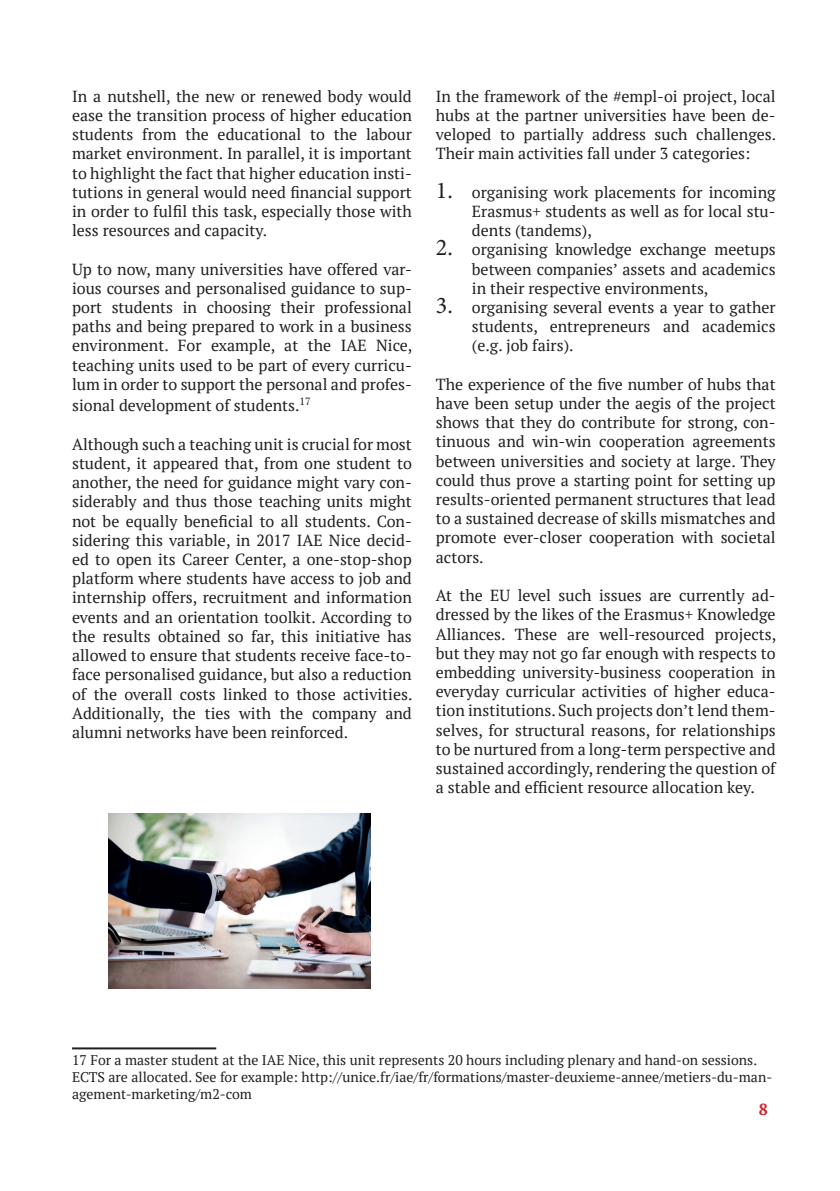
<style>
.page{position:relative;width:840px;height:1191px;background:#fff}
.page>*{position:absolute;margin:0;border:0;box-sizing:border-box;transform-origin:0 0}
.t1{font:16px/19.2px "PT Serif";color:#231f20;text-align:justify}
.t2{font:700 16px "PT Serif";color:#d1232a}
.Footnotes{font:14px/16.8px "PT Serif";color:#231f20}
.s1{font-family:"Minion Pro";font-size:24px}
</style>
<div class="page">
<hr style="left:72px;top:1047px;width:144px;height:2px;background:#231f20">
<img style="left:108px;top:813px;width:262px;height:175px">
<p class="t1" style="left:72px;top:86px;width:341px">In a nutshell, the new or renewed body would ease the transition process of higher education students from the educational to the labour market environment. In parallel, it is important to highlight the fact that higher education insti&shy;tutions in general would need financial support in order to fulfil this task, especially those with less resources and capacity.</p>
<p class="t1" style="left:72px;top:259px;width:342px">Up to now, many universities have offered var&shy;ious courses and personalised guidance to sup&shy;port students in choosing their professional paths and being prepared to work in a business environment. For example, at the IAE Nice, teaching units used to be part of every curricu&shy;lum in order to support the personal and profes-</p>
<p class="t1" style="left:72px;top:396px;width:240px">sional development of students.<sup>17</sup></p>
<p class="t1" style="left:72px;top:434px;width:342px">Although such a teaching unit is crucial for most student, it appeared that, from one student to another, the need for guidance might vary con&shy;siderably and thus those teaching units might not be equally beneficial to all students. Con&shy;sidering this variable, in 2017 IAE Nice decid&shy;ed to open its Career Center, a one-stop-shop platform where students have access to job and internship offers, recruitment and information events and an orientation toolkit. According to the results obtained so far, this initiative has allowed to ensure that students receive face-to&shy;face personalised guidance, but also a reduction of the overall costs linked to those activities.<br>Additionally, the ties with the company and alumni networks have been reinforced.</p>
<p class="t1" style="left:435px;top:86px;width:342px">In the framework of the #empl-oi project, local hubs at the partner universities have been de&shy;veloped to partially address such challenges.<br>Their main activities fall under 3 categories:</p>
<p class="t1" style="left:471px;top:182px;width:305px;text-indent:-36px"><span class="s1">1.</span> organising work placements for incoming Erasmus+ students as well as for local stu&shy;dents (tandems),</p>
<p class="t1" style="left:471px;top:240px;width:305px;text-indent:-36px"><span class="s1">2.</span> organising knowledge exchange meetups between companies’ assets and academics in their respective environments,</p>
<p class="t1" style="left:471px;top:297px;width:305px;text-indent:-36px"><span class="s1">3.</span> organising several events a year to gather students, entrepreneurs and academics (e.g. job fairs).</p>
<p class="t1" style="left:435px;top:374px;width:341px">The experience of the five number of hubs that have been setup under the aegis of the project shows that they do contribute for strong, con&shy;tinuous and win-win cooperation agreements between universities and society at large. They could thus prove a starting point for setting up results-oriented permanent structures that lead to a sustained decrease of skills mismatches and promote ever-closer cooperation with societal actors.</p>
<p class="t1" style="left:435px;top:585px;width:342px">At the EU level such issues are currently ad&shy;dressed by the likes of the Erasmus+ Knowledge Alliances. These are well-resourced projects, but they may not go far enough with respects to embedding university-business cooperation in everyday curricular activities of higher educa&shy;tion institutions. Such projects don’t lend them&shy;selves, for structural reasons, for relationships to be nurtured from a long-term perspective and sustained accordingly, rendering the question of a stable and efficient resource allocation key.</p>
<p class="Footnotes" style="left:72px;top:1051px;width:701px">17 For a master student at the IAE Nice, this unit represents 20 hours including plenary and hand-on sessions.<br>ECTS are allocated. See for example: http://unice.fr/iae/fr/formations/master-deuxieme-annee/metiers-du-man&shy;agement-marketing/m2-com</p>
<p class="t2" style="left:758px;top:1099px;width:11px">8</p>
</div>
